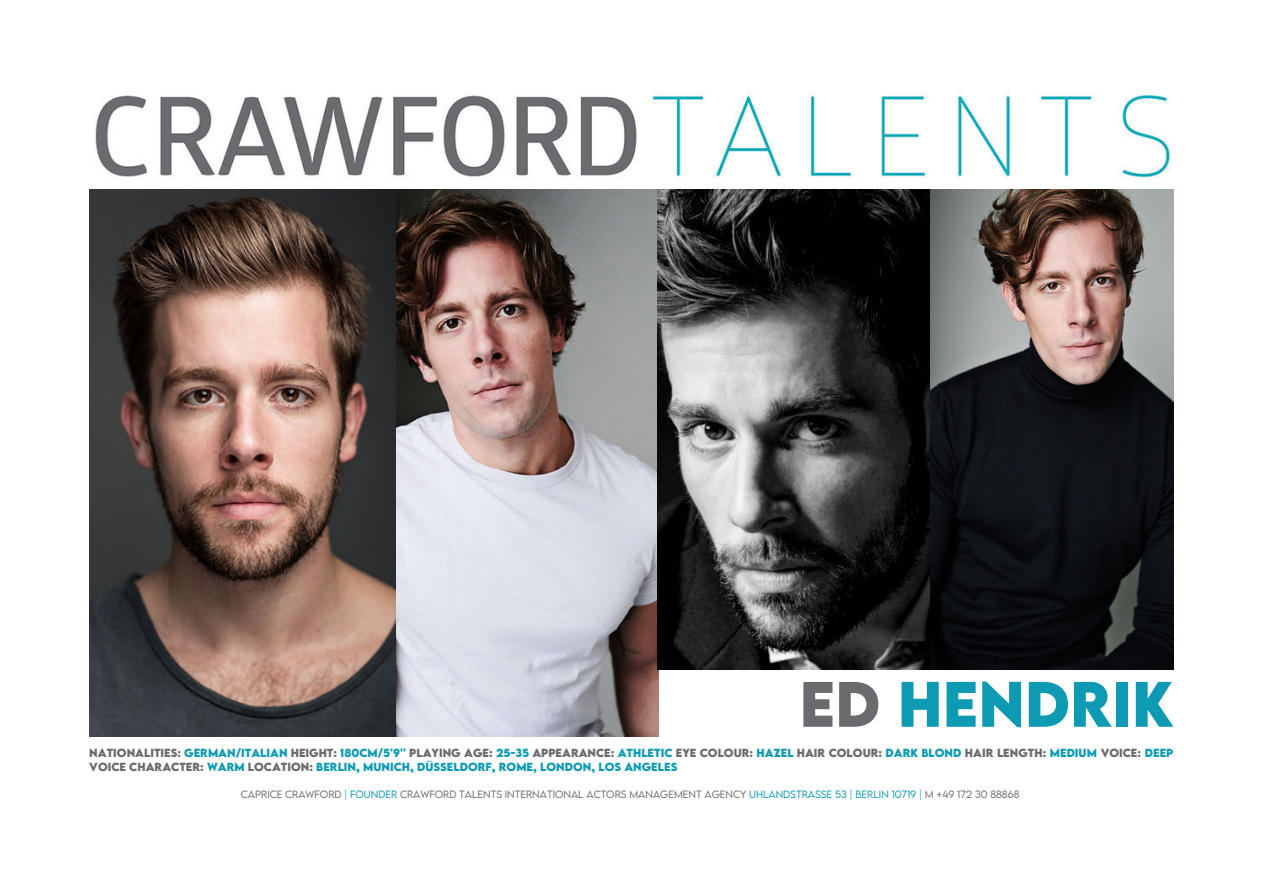
<style>
.page{position:relative;width:1263px;height:893px;background:#fff}
.page>*{position:absolute;margin:0;border:0;box-sizing:border-box;transform-origin:0 0}
.t1{font:700 57px "LEMONMILK";color:#0e9ab3}
.t2{font:700 10.43px/14.6px "LEMONMILK";letter-spacing:.125em;color:#0e9ab3}
.t3{font:300 9.45px "LEMONMILK";letter-spacing:.115em;color:#6b6a6e}
.s1{color:#6b6a6e}
.s2{color:#0e9ab3}
</style>
<div class="page">
<img style="left:95px;top:91px;width:1076px;height:88px">
<img style="left:89px;top:190px;width:569px;height:546px">
<img style="left:929px;top:190px;width:244px;height:479px">
<img style="left:658px;top:190px;width:271px;height:479px">
<h1 class="t1" style="left:799px;top:665px;width:376px"><span class="s1">ED</span> HENDRIK</h1>
<p class="t2" style="left:89px;top:745px;width:1084px"><span class="s1">NATIONALITIES:</span> GERMAN/ITALIAN <span class="s1">HEIGHT:</span> 180CM/5'9'' <span class="s1">PLAYING AGE:</span> 25-35 <span class="s1">APPEARANCE:</span> ATHLETIC <span class="s1">EYE COLOUR:</span> HAZEL <span class="s1">HAIR COLOUR:</span> DARK BLOND <span class="s1">HAIR LENGTH:</span> MEDIUM <span class="s1">VOICE:</span> DEEP<br><span class="s1">VOICE CHARACTER:</span> WARM <span class="s1">LOCATION:</span> BERLIN, MUNICH, DÜSSELDORF, ROM E, LONDON, LOS ANGELES</p>
<p class="t3" style="left:241px;top:787px;width:780px">CAPRICE CRAWFORD <span class="s2">| FOUNDER</span> CRAWFORD TALENTS INTERNATIONAL ACTORS MANAGEM ENT AGENCY <span class="s2">UHLANDSTRASSE 53 | BERLIN 10719 |</span> M +49 172 30 88868</p>
</div>
